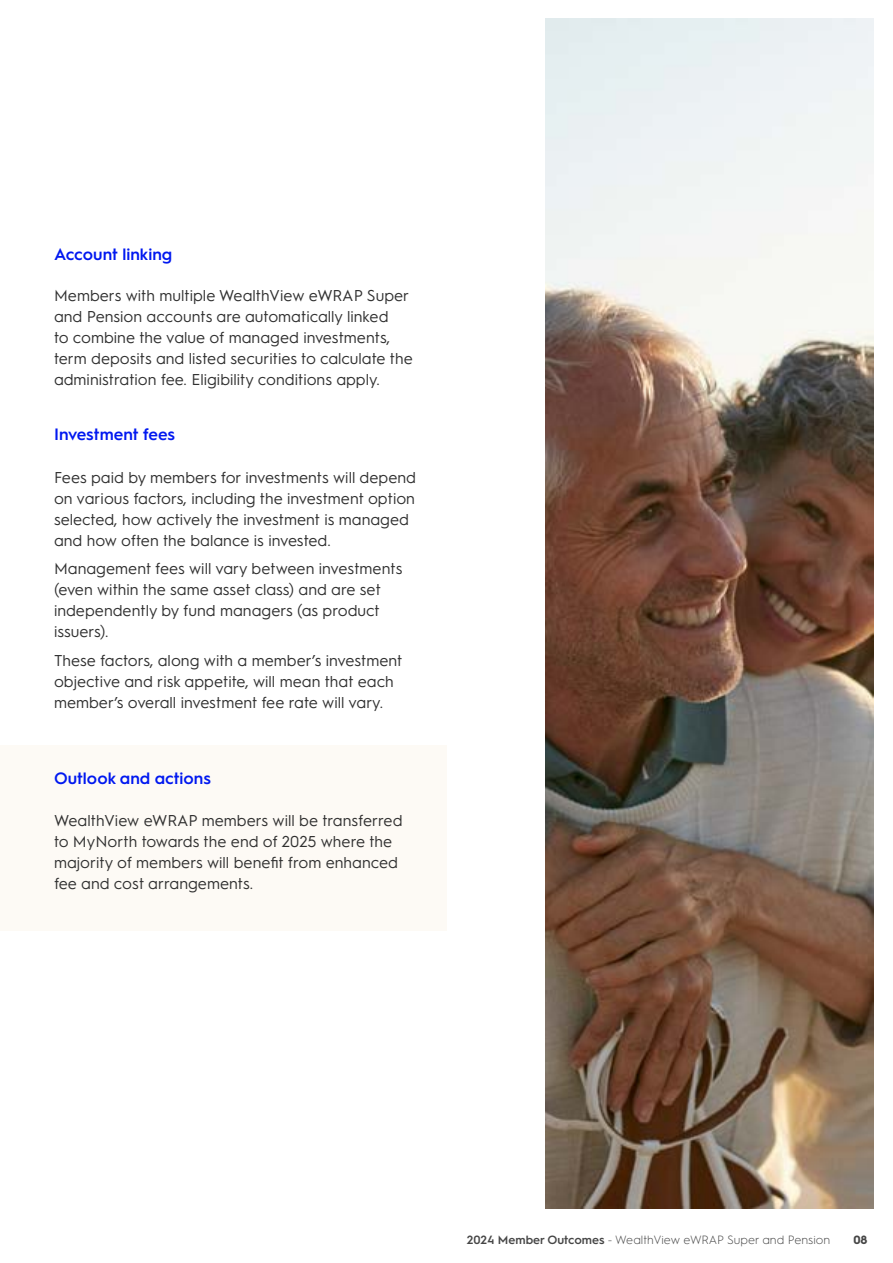
<style>
.page{position:relative;width:893px;height:1263px;background:#fff}
.page>*{position:absolute;margin:0;border:0;box-sizing:border-box;transform-origin:0 0}
.t1{font:600 16.5px "Hurme Geometric Sans 1";color:#0018f0}
.t2{font:15.75px/21px "Hurme Geometric Sans 1";color:#303030}
.t3{font:300 12px "Hurme Geometric Sans 1";color:#464646}
.t4{font:700 12px "Hurme Geometric Sans 1";color:#464646}
.s1{font-weight:600}
</style>
<div class="page">
<div style="left:0;top:745px;width:446px;height:185px;background:#fdfaf5"></div>
<img style="left:546px;top:19px;width:327px;height:1190px">
<p class="t1" style="left:54px;top:243px;width:120px">Account linking</p>
<p class="t2" style="left:54px;top:283px;width:360px">Members with multiple WealthView eWRAP Super and Pension accounts are automatically linked<br>to combine the value of managed investments, term deposits and listed securities to calculate the administration fee. Eligibility conditions apply.</p>
<p class="t1" style="left:54px;top:423px;width:123px">Investment fees</p>
<p class="t2" style="left:54px;top:466px;width:364px">Fees paid by members for investments will depend on various factors, including the investment option selected, how actively the investment is managed and how often the balance is invested.</p>
<p class="t2" style="left:54px;top:557px;width:350px">Management fees will vary between investments (even within the same asset class) and are set independently by fund managers (as product issuers).</p>
<p class="t2" style="left:54px;top:649px;width:350px">These factors, along with a member’s investment objective and risk appetite, will mean that each member’s overall investment fee rate will vary.</p>
<p class="t1" style="left:54px;top:767px;width:159px">Outlook and actions</p>
<p class="t2" style="left:54px;top:809px;width:350px">WealthView eWRAP members will be transferred to MyNorth towards the end of 2025 where the majority of members will benefit from enhanced fee and cost arrangements.</p>
<p class="t3" style="left:467px;top:1231px;width:365px"><span class="s1">2024 Member Outcomes</span> - WealthView eWRAP Super and Pension</p>
<p class="t4" style="left:853px;top:1231px;width:16px">08</p>
</div>
